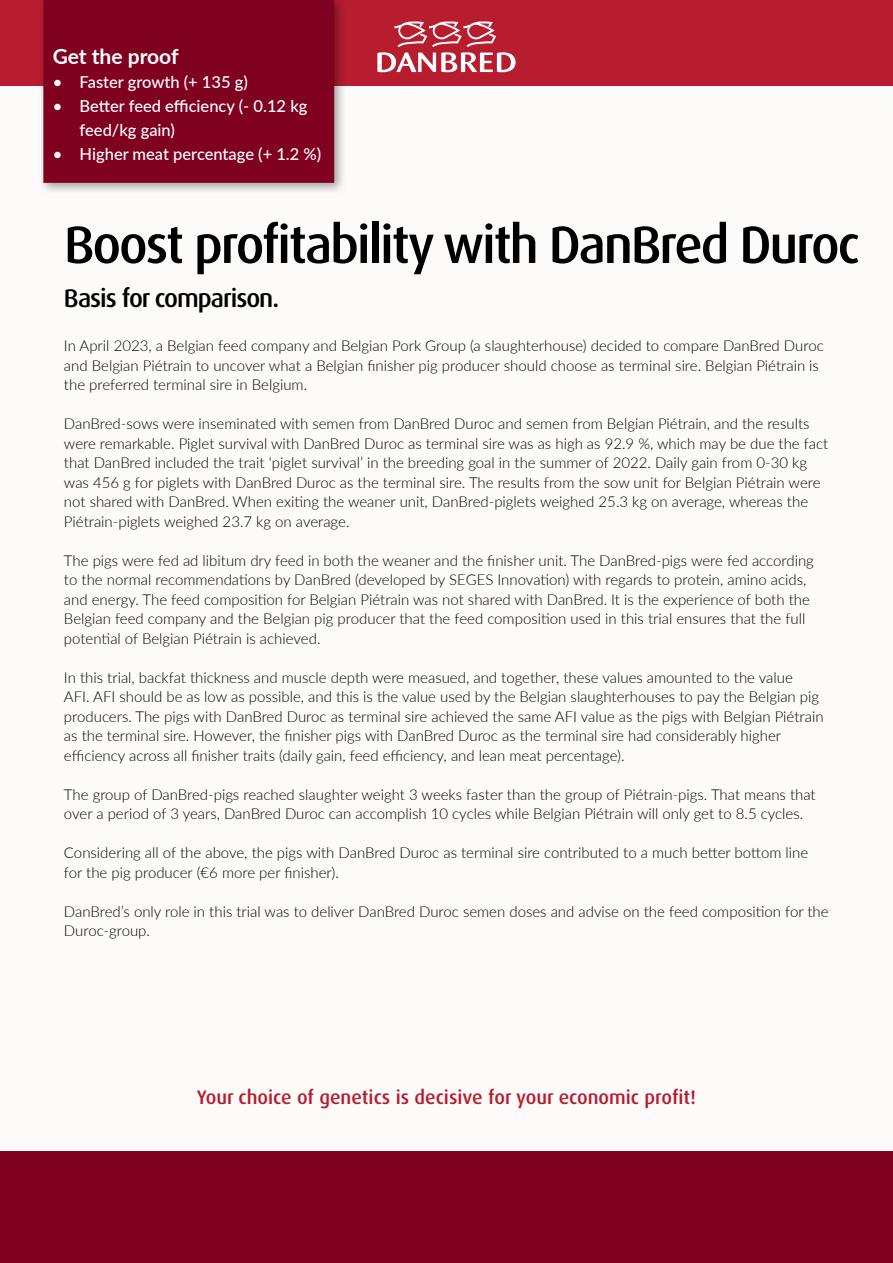
<style>
.page{position:relative;width:893px;height:1263px;background:#fcfbfa}
.page>*{position:absolute;margin:0;border:0;box-sizing:border-box;transform-origin:0 0}
.t1{font:500 52.5px "Dax Pro";letter-spacing:-.04em;color:#000}
.t2{font:500 25.5px "Dax Pro";letter-spacing:-.04em;color:#000}
.t3{font:700 21px "Lato";letter-spacing:-.005em;color:#fff}
.t4{font:500 19.5px "Dax Pro";color:#b81d2f}
.t5{font:500 16.5px/24px "Lato";color:#fff}
.t6{font:300 15px/19.5px "Lato";color:#000}
</style>
<div class="page">
<div style="left:0;top:1151px;width:893px;height:112px;background:#800020"></div>
<div style="left:0;top:0;width:893px;height:85px;background:#b81d2f"></div>
<svg style="left:377px;top:21px;width:139px;height:51px"></svg>
<div style="left:37px;top:0;width:309px;height:195px;background:#000;opacity:.36"></div>
<div style="left:44px;top:1px;width:289px;height:181px;background:#800020"></div>
<div style="left:43px;top:0;width:291px;height:183px;border:2px solid #800020"></div>
<h3 class="t3" style="left:53px;top:41px;width:127px">Get the proof</h3>
<p class="t5" style="left:53px;top:69px;width:197px">• Faster growth (+ 135 g)</p>
<p class="t5" style="left:80px;top:93px;width:229px;text-indent:-27px">• Better feed efficiency (- 0.12 kg feed/kg gain)</p>
<p class="t5" style="left:53px;top:141px;width:270px">• Higher meat percentage (+ 1.2 %)</p>
<h1 class="t1" style="left:64px;top:211px;width:797px">Boost profitability with DanBred Duroc</h1>
<h2 class="t2" style="left:64px;top:281px;width:217px">Basis for comparison.</h2>
<p class="t6" style="left:64px;top:335px;width:761px">In April 2023, a Belgian feed company and Belgian Pork Group (a slaughterhouse) decided to compare DanBred Duroc and Belgian Piétrain to uncover what a Belgian finisher pig producer should choose as terminal sire. Belgian Piétrain is the preferred terminal sire in Belgium.</p>
<p class="t6" style="left:64px;top:413px;width:766px">DanBred-sows were inseminated with semen from DanBred Duroc and semen from Belgian Piétrain, and the results were remarkable. Piglet survival with DanBred Duroc as terminal sire was as high as 92.9 %, which may be due the fact that DanBred included the trait ‘piglet survival’ in the breeding goal in the summer of 2022. Daily gain from 0-30 kg was 456 g for piglets with DanBred Duroc as the terminal sire. The results from the sow unit for Belgian Piétrain were not shared with DanBred. When exiting the weaner unit, DanBred-piglets weighed 25.3 kg on average, whereas the Piétrain-piglets weighed 23.7 kg on average.</p>
<p class="t6" style="left:64px;top:550px;width:751px">The pigs were fed ad libitum dry feed in both the weaner and the finisher unit. The DanBred-pigs were fed according to the normal recommendations by DanBred (developed by SEGES Innovation) with regards to protein, amino acids, and energy. The feed composition for Belgian Piétrain was not shared with DanBred. It is the experience of both the Belgian feed company and the Belgian pig producer that the feed composition used in this trial ensures that the full potential of Belgian Piétrain is achieved.</p>
<p class="t6" style="left:64px;top:667px;width:761px">In this trial, backfat thickness and muscle depth were measued, and together, these values amounted to the value<br>AFI. AFI should be as low as possible, and this is the value used by the Belgian slaughterhouses to pay the Belgian pig producers. The pigs with DanBred Duroc as terminal sire achieved the same AFI value as the pigs with Belgian Piétrain as the terminal sire. However, the finisher pigs with DanBred Duroc as the terminal sire had considerably higher efficiency across all finisher traits (daily gain, feed efficiency, and lean meat percentage).</p>
<p class="t6" style="left:64px;top:784px;width:753px">The group of DanBred-pigs reached slaughter weight 3 weeks faster than the group of Piétrain-pigs. That means that over a period of 3 years, DanBred Duroc can accomplish 10 cycles while Belgian Piétrain will only get to 8.5 cycles.</p>
<p class="t6" style="left:64px;top:842px;width:746px">Considering all of the above, the pigs with DanBred Duroc as terminal sire contributed to a much better bottom line for the pig producer (€6 more per finisher).</p>
<p class="t6" style="left:64px;top:901px;width:766px">DanBred’s only role in this trial was to deliver DanBred Duroc semen doses and advise on the feed composition for the<br>Duroc-group.</p>
<h3 class="t4" style="left:197px;top:1084px;width:501px">Your choice of genetics is decisive for your economic profit!</h3>
</div>
